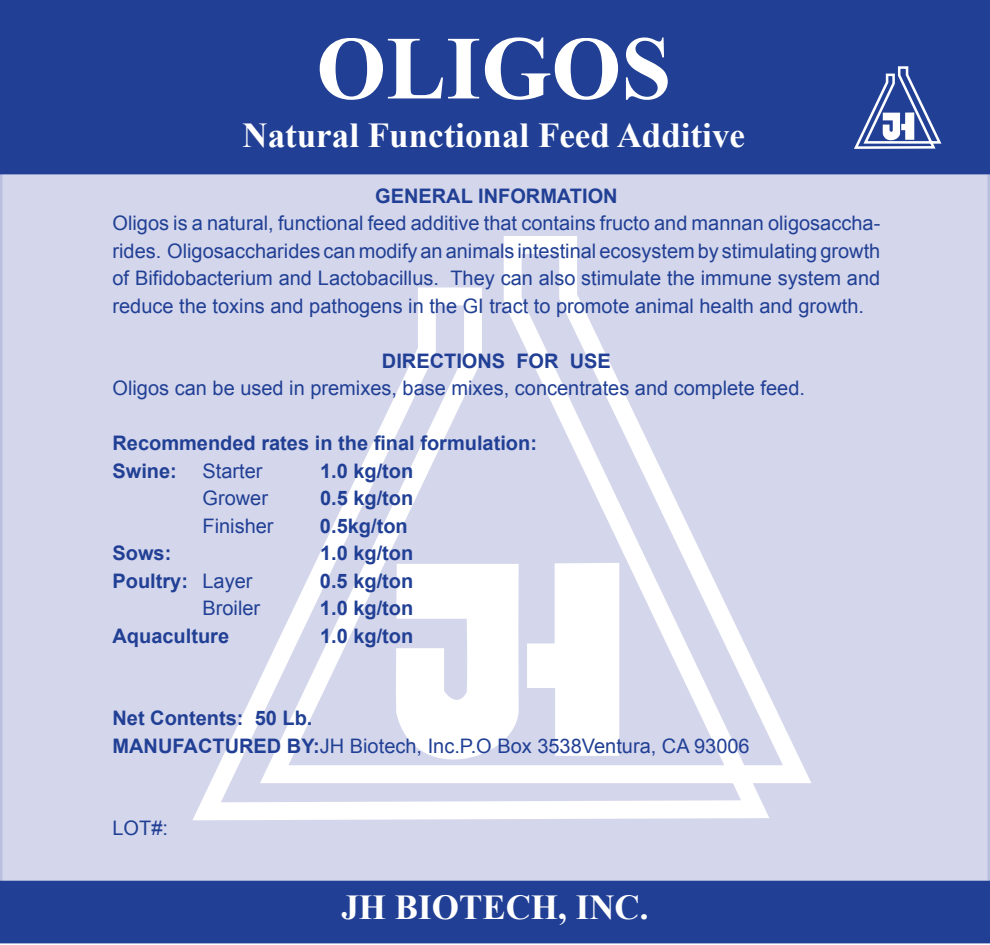
<style>
.page{position:relative;width:990px;height:945px;background:#fff}
.page>*{position:absolute;margin:0;border:0;box-sizing:border-box;transform-origin:0 0}
.t1{font:700 90px "Times New Roman";color:#fff}
.t2{font:700 35px "Times New Roman";color:#fff}
.t3{font:20px/27.5px "Arial";color:#214095;text-align:justify}
.t4{font:700 20px/27.5px "Arial";color:#214095}
.s1{font-weight:400}
.s2{font-weight:700}
</style>
<div class="page">
<div style="left:1px;top:164px;width:988px;height:724px;background:#d4d6eb"></div>
<svg style="left:197px;top:236px;width:614px;height:575px"></svg>
<svg style="left:527px;top:563px;width:92px;height:193px"></svg>
<svg style="left:396px;top:564px;width:123px;height:223px"></svg>
<div style="left:0;top:0;width:990px;height:174px;background:#214095"></div>
<div style="left:0;top:881px;width:990px;height:62px;background:#214095"></div>
<svg style="left:853px;top:65px;width:89px;height:83px"></svg>
<h1 class="t1" style="left:316px;top:6px;width:357px">OLIGOS</h1>
<h2 class="t2" style="left:242px;top:111px;width:504px">Natural Functional Feed Additive</h2>
<p class="t4" style="left:375px;top:183px;width:244px">GENERAL INFORMATION</p>
<p class="t3" style="left:112px;top:210px;width:769px">Oligos is a natural, functional feed additive that contains fructo and mannan oligosaccha&shy;rides. Oligosaccharides can modify an animals intestinal ecosystem by stimulating growth of Bifidobacterium and Lactobacillus. They can also stimulate the immune system and reduce the toxins and pathogens in the GI tract to promote animal health and growth.</p>
<p class="t4" style="left:382px;top:348px;width:230px">DIRECTIONS FOR USE</p>
<p class="t3" style="left:112px;top:375px;width:694px">Oligos can be used in premixes, base mixes, concentrates and complete feed.</p>
<p class="t4" style="left:112px;top:430px;width:426px">Recommended rates in the final formulation:<br>Swine:</p>
<p class="t3" style="left:202px;top:457px;width:62px">Starter</p>
<p class="t4" style="left:320px;top:458px;width:95px">1.0 kg/ton</p>
<p class="t3" style="left:202px;top:485px;width:67px">Grower</p>
<p class="t4" style="left:320px;top:485px;width:95px">0.5 kg/ton</p>
<p class="t3" style="left:202px;top:512px;width:73px">Finisher</p>
<p class="t4" style="left:320px;top:513px;width:89px">0.5kg/ton</p>
<p class="t4" style="left:112px;top:540px;width:60px">Sows:</p>
<p class="t4" style="left:320px;top:540px;width:95px">1.0 kg/ton</p>
<p class="t4" style="left:112px;top:568px;width:142px">Poultry: <span class="s1">Layer</span></p>
<p class="t4" style="left:320px;top:568px;width:95px">0.5 kg/ton</p>
<p class="t3" style="left:202px;top:595px;width:59px">Broiler</p>
<p class="t4" style="left:320px;top:595px;width:95px">1.0 kg/ton</p>
<p class="t4" style="left:112px;top:623px;width:118px">Aquaculture</p>
<p class="t4" style="left:320px;top:623px;width:95px">1.0 kg/ton</p>
<p class="t3" style="left:112px;top:705px;width:639px"><span class="s2">Net Contents: 50 Lb.<br>MANUFACTURED BY:</span>JH Biotech, Inc.P.O Box 3538Ventura, CA 93006</p>
<p class="t3" style="left:112px;top:815px;width:57px">LOT#:</p>
<h2 class="t2" style="left:341px;top:883px;width:309px">JH BIOTECH, INC.</h2>
</div>
